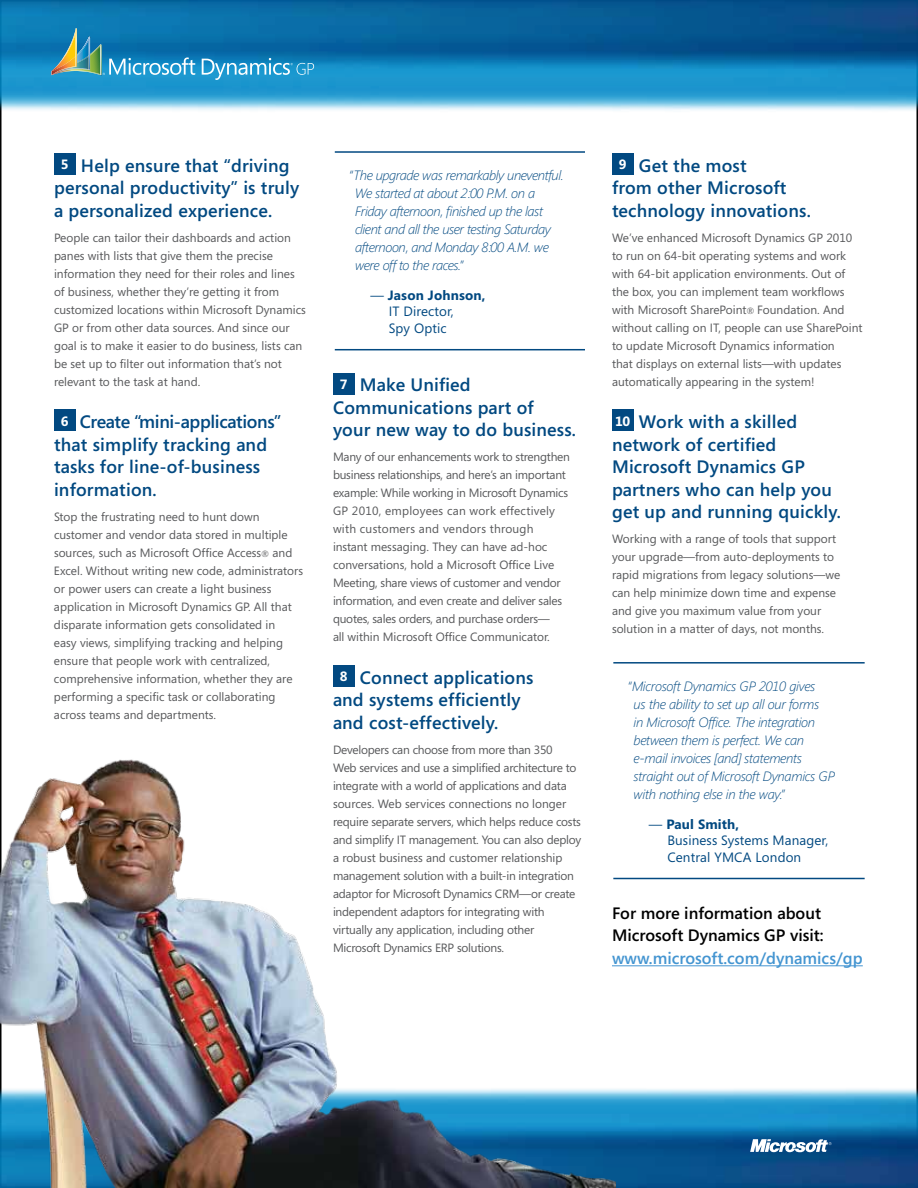
<style>
.page{position:relative;width:918px;height:1188px;background:#fff}
.page>*{position:absolute;margin:0;border:0;box-sizing:border-box;transform-origin:0 0}
.t1{font:600 18px/22.5px "Segoe";letter-spacing:.01em;color:#024981}
.t2{font:600 16.5px/22.5px "Segoe";color:#000}
.t3{font:600 16.5px "Segoe";color:#4495d1}
.t4{font:italic 300 13.5px/18px "Segoe";letter-spacing:-.02em;color:#024981}
.t5{font:13.5px/16.5px "Segoe";letter-spacing:.01em;color:#024981}
.t6{font:12px/18px "Segoe";color:#58595b}
.t7{font:12px/18px "Segoe";letter-spacing:-.02em;color:#58595b}
.s1{font-weight:700;font-size:13.5px;color:#fff}
.s2{font-size:9px}
.s3{font-weight:700}
</style>
<div class="page">
<img style="left:1px;top:0;width:917px;height:121px">
<img style="left:616px;top:1079px;width:302px;height:109px">
<div style="left:54px;top:153px;width:22px;height:22px;background:#024981"></div>
<div style="left:54px;top:410px;width:22px;height:21px;background:#024981"></div>
<div style="left:333px;top:373px;width:22px;height:21px;background:#024981"></div>
<div style="left:333px;top:665px;width:22px;height:22px;background:#024981"></div>
<div style="left:612px;top:153px;width:22px;height:22px;background:#024981"></div>
<div style="left:612px;top:410px;width:22px;height:21px;background:#024981"></div>
<hr style="left:612px;top:966px;width:251px;height:1px;background:#4495d1">
<svg style="left:750px;top:1139px;width:82px;height:13px"></svg>
<img style="left:51px;top:28px;width:144px;height:48px">
<svg style="left:202px;top:58px;width:112px;height:22px;background:#40a3d2"></svg>
<hr style="left:335px;top:151px;width:250px;height:2px;background:#024981">
<hr style="left:335px;top:349px;width:250px;height:1px;background:#024981">
<img style="left:0;top:756px;width:616px;height:432px">
<hr style="left:613px;top:662px;width:252px;height:2px;background:#024981">
<hr style="left:613px;top:878px;width:252px;height:1px;background:#024981">
<h1 class="t1" style="left:54px;top:154px;width:247px;text-indent:7px"><span class="s1">5</span> Help ensure that “driving personal productivity” is truly a personalized experience.</h1>
<p class="t6" style="left:54px;top:228px;width:253px">People can tailor their dashboards and action panes with lists that give them the precise information they need for their roles and lines of business, whether they’re getting it from customized locations within Microsoft Dynamics GP or from other data sources. And since our goal is to make it easier to do business, lists can be set up to filter out information that’s not relevant to the task at hand.</p>
<h1 class="t1" style="left:54px;top:411px;width:229px;text-indent:7px"><span class="s1">6</span> Create “mini-applications” that simplify tracking and tasks for line-of-business information.</h1>
<p class="t6" style="left:54px;top:507px;width:251px">Stop the frustrating need to hunt down customer and vendor data stored in multiple sources, such as Microsoft Office Access<span class="s2">®</span> and Excel. Without writing new code, administrators or power users can create a light business application in Microsoft Dynamics GP. All that disparate information gets consolidated in<br>easy views, simplifying tracking and helping ensure that people work with centralized, comprehensive information, whether they are performing a specific task or collaborating across teams and departments.</p>
<p class="t4" style="left:355px;top:166px;width:210px;text-indent:-5px">“The upgrade was remarkably uneventful.<br>We started at about 2:00 P.M. on a Friday afternoon, finished up the last client and all the user testing Saturday afternoon, and Monday 8:00 A.M. we were off to the races.”</p>
<p class="t5" style="left:389px;top:287px;width:98px;text-indent:-18px">— <span class="s3">Jason Johnson,<br></span>IT Director,<br>Spy Optic</p>
<h1 class="t1" style="left:333px;top:374px;width:245px;text-indent:7px"><span class="s1">7</span> Make Unified<br>Communications part of<br>your new way to do business.</h1>
<p class="t7" style="left:333px;top:448px;width:239px">Many of our enhancements work to strengthen business relationships, and here’s an important example: While working in Microsoft Dynamics GP 2010, employees can work effectively with customers and vendors through instant messaging. They can have ad-hoc conversations, hold a Microsoft Office Live Meeting, share views of customer and vendor information, and even create and deliver sales quotes, sales orders, and purchase orders—<br>all within Microsoft Office Communicator.</p>
<h1 class="t1" style="left:333px;top:666px;width:202px;text-indent:7px"><span class="s1">8</span> Connect applications and systems efficiently and cost-effectively.</h1>
<p class="t7" style="left:333px;top:740px;width:250px">Developers can choose from more than 350<br>Web services and use a simplified architecture to integrate with a world of applications and data sources. Web services connections no longer require separate servers, which helps reduce costs and simplify IT management. You can also deploy a robust business and customer relationship management solution with a built-in integration adaptor for Microsoft Dynamics CRM—or create independent adaptors for integrating with virtually any application, including other Microsoft Dynamics ERP solutions.</p>
<h1 class="t1" style="left:612px;top:154px;width:200px;text-indent:7px"><span class="s1">9</span> Get the most<br>from other Microsoft technology innovations.</h1>
<p class="t6" style="left:612px;top:228px;width:252px">We’ve enhanced Microsoft Dynamics GP 2010 to run on 64-bit operating systems and work with 64-bit application environments. Out of the box, you can implement team workflows with Microsoft SharePoint<span class="s2">®</span> Foundation. And without calling on IT, people can use SharePoint to update Microsoft Dynamics information<br>that displays on external lists—with updates automatically appearing in the system!</p>
<h1 class="t1" style="left:612px;top:411px;width:230px"><span class="s1">10</span> Work with a skilled network of certified<br>Microsoft Dynamics GP partners who can help you get up and running quickly.</h1>
<p class="t6" style="left:612px;top:530px;width:230px">Working with a range of tools that support your upgrade—from auto-deployments to rapid migrations from legacy solutions—we can help minimize down time and expense and give you maximum value from your solution in a matter of days, not months.</p>
<p class="t4" style="left:634px;top:677px;width:203px;text-indent:-5px">“Microsoft Dynamics GP 2010 gives<br>us the ability to set up all our forms<br>in Microsoft Office. The integration between them is perfect. We can e-mail invoices [and] statements straight out of Microsoft Dynamics GP with nothing else in the way.”</p>
<p class="t5" style="left:667px;top:816px;width:163px;text-indent:-18px">— <span class="s3">Paul Smith,<br></span>Business Systems Manager,<br>Central YMCA London</p>
<h2 class="t2" style="left:612px;top:902px;width:213px">For more information about<br>Microsoft Dynamics GP visit:</h2>
<h2 class="t3" style="left:612px;top:948px;width:252px">www.microsoft.com/dynamics/gp</h2>
</div>
